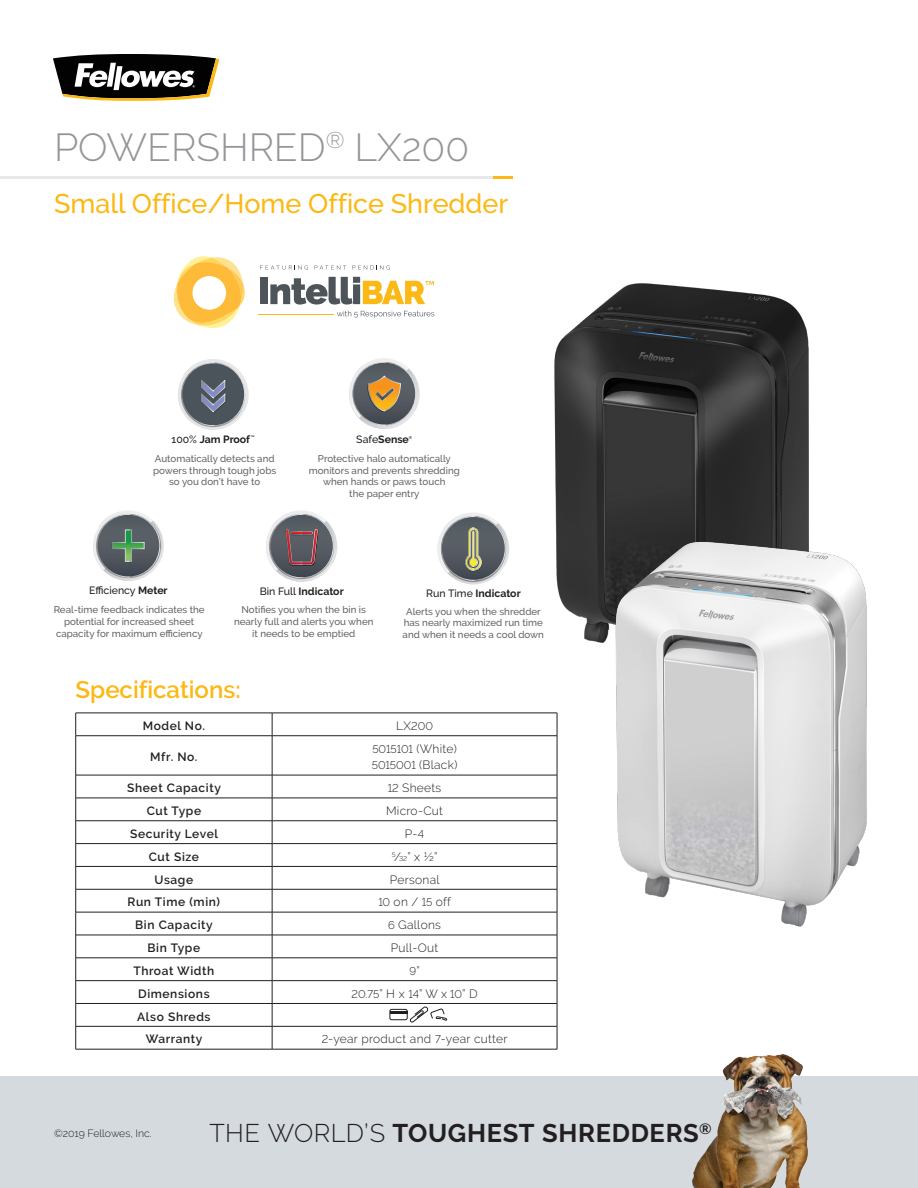
<style>
.page{position:relative;width:918px;height:1188px;background:#fff}
.page>*{position:absolute;margin:0;border:0;box-sizing:border-box;transform-origin:0 0}
.t1{font:300 39px "Raleway";color:#939598}
.Sub_HEAD{font:500 27px "Raleway";color:#fcb814}
.t2{font:700 25.5px "Raleway";letter-spacing:.025em;color:#231f20}
.Sub_HEAD-2{font:600 24px "Raleway";color:#fcb814}
.t3{font:700 14.85px "Raleway";color:#231f20}
.Chart_Bold{font:600 12px "Raleway";letter-spacing:.05em;color:#231f20}
.Chart_Copy{font:300 12px "Raleway";letter-spacing:.025em;color:#231f20}
.Chart_Copy-2{font:300 11.25px "Raleway";color:#231f20}
.t4{font:700 10.5px "Raleway";color:#231f20}
.t5{font:300 10.5px "Raleway";color:#231f20}
.t6{font:500 10.5px "Raleway";color:#231f20}
.Featrue_def{font:500 9.75px/11.7px "Raleway";color:#636366;text-align:center}
.t7{font:600 4.05px "Raleway";color:#231f20}
.s1{font-weight:500}
.s2{font-weight:700}
.s3{font-size:12px}
.s4{font-size:11.25px}
.s5{font-size:7.05px}
.s6{font-weight:300}
</style>
<div class="page">
<div style="left:0;top:1076px;width:918px;height:112px;background:#d4dade"></div>
<img style="left:692px;top:1054px;width:116px;height:134px">
<img style="left:554px;top:283px;width:255px;height:245px">
<img style="left:541px;top:528px;width:326px;height:409px">
<hr style="left:76px;top:713px;width:196px;height:1px;background:#231f20">
<svg style="left:75px;top:713px;width:1px;height:23px"></svg>
<hr style="left:272px;top:713px;width:285px;height:1px;background:#231f20">
<svg style="left:272px;top:713px;width:1px;height:22px"></svg>
<svg style="left:557px;top:713px;width:1px;height:23px"></svg>
<hr style="left:76px;top:735px;width:196px;height:1px;background:#231f20">
<hr style="left:75px;top:736px;width:1px;height:39px;background:#231f20">
<hr style="left:272px;top:735px;width:285px;height:1px;background:#231f20">
<hr style="left:272px;top:736px;width:1px;height:39px;background:#231f20">
<hr style="left:557px;top:736px;width:1px;height:39px;background:#231f20">
<hr style="left:76px;top:775px;width:196px;height:1px;background:#231f20">
<hr style="left:272px;top:775px;width:285px;height:1px;background:#231f20">
<hr style="left:76px;top:798px;width:196px;height:1px;background:#231f20">
<hr style="left:272px;top:798px;width:285px;height:1px;background:#231f20">
<hr style="left:76px;top:821px;width:196px;height:1px;background:#231f20">
<hr style="left:272px;top:821px;width:285px;height:1px;background:#231f20">
<hr style="left:76px;top:843px;width:196px;height:1px;background:#231f20">
<hr style="left:272px;top:843px;width:285px;height:1px;background:#231f20">
<hr style="left:76px;top:866px;width:196px;height:1px;background:#231f20">
<hr style="left:272px;top:866px;width:285px;height:1px;background:#231f20">
<hr style="left:76px;top:889px;width:196px;height:1px;background:#231f20">
<hr style="left:272px;top:889px;width:285px;height:1px;background:#231f20">
<hr style="left:76px;top:912px;width:196px;height:1px;background:#231f20">
<hr style="left:272px;top:912px;width:285px;height:1px;background:#231f20">
<svg style="left:75px;top:775px;width:1px;height:274px"></svg>
<svg style="left:272px;top:775px;width:1px;height:274px"></svg>
<svg style="left:557px;top:775px;width:1px;height:274px"></svg>
<hr style="left:76px;top:1049px;width:196px;height:1px;background:#231f20">
<hr style="left:272px;top:1049px;width:285px;height:1px;background:#231f20">
<hr style="left:76px;top:935px;width:196px;height:1px;background:#231f20">
<hr style="left:272px;top:935px;width:285px;height:1px;background:#231f20">
<hr style="left:76px;top:958px;width:196px;height:1px;background:#231f20">
<hr style="left:272px;top:958px;width:285px;height:1px;background:#231f20">
<hr style="left:76px;top:980px;width:196px;height:1px;background:#231f20">
<hr style="left:272px;top:980px;width:285px;height:1px;background:#231f20">
<hr style="left:76px;top:1003px;width:196px;height:1px;background:#231f20">
<hr style="left:272px;top:1003px;width:285px;height:1px;background:#231f20">
<hr style="left:76px;top:1026px;width:196px;height:1px;background:#231f20">
<hr style="left:272px;top:1026px;width:285px;height:1px;background:#231f20">
<svg style="left:390px;top:1006px;width:57px;height:17px"></svg>
<svg style="left:53px;top:54px;width:166px;height:47px"></svg>
<svg style="left:337px;top:311px;width:97px;height:7px"></svg>
<hr style="left:258px;top:314px;width:75px;height:1px;background:#fcb814">
<div style="left:260px;top:278px;width:7px;height:26px;background:#4d545a"></div>
<svg style="left:270px;top:277px;width:164px;height:28px"></svg>
<svg style="left:260px;top:265px;width:48px;height:5px"></svg>
<svg style="left:315px;top:265px;width:31px;height:5px"></svg>
<svg style="left:353px;top:265px;width:37px;height:5px"></svg>
<svg style="left:174px;top:256px;width:71px;height:72px"></svg>
<svg style="left:178px;top:359px;width:71px;height:71px"></svg>
<svg style="left:93px;top:510px;width:71px;height:71px"></svg>
<svg style="left:349px;top:358px;width:71px;height:71px"></svg>
<svg style="left:266px;top:510px;width:71px;height:72px"></svg>
<img style="left:290px;top:531px;width:23px;height:4px">
<svg style="left:291px;top:532px;width:22px;height:2px"></svg>
<svg style="left:438px;top:513px;width:71px;height:71px"></svg>
<hr style="left:493px;top:176px;width:20px;height:3px;background:#fcb814">
<hr style="left:0;top:176px;width:493px;height:3px;background:#e6e7e9">
<p class="t1" style="left:54px;top:124px;width:417px">POWERSHRED<sup>®</sup> LX200</p>
<p class="Sub_HEAD" style="left:54px;top:188px;width:456px">Small Office/Home Office Shredder</p>
<p class="t4" style="left:172px;top:433px;width:85px"><span class="s1">100%</span> Jam Proof <sup>™</sup></p>
<p class="Featrue_def" style="left:153px;top:453px;width:125px">Automatically detects and powers through tough jobs so you don’t have to</p>
<p class="t4" style="left:356px;top:433px;width:54px"><span class="s1">Safe</span>Sense</p>
<p class="t7" style="left:409px;top:435px;width:5px">®</p>
<p class="Featrue_def" style="left:309px;top:453px;width:153px">Protective halo automatically monitors and prevents shredding when hands or paws touch<br>the paper entry</p>
<p class="t6" style="left:89px;top:585px;width:80px">Efficiency <span class="s2">Meter</span></p>
<p class="Featrue_def" style="left:54px;top:604px;width:153px">Real-time feedback indicates the potential for increased sheet capacity for maximum efficiency</p>
<p class="t4" style="left:260px;top:585px;width:86px"><span class="s1">Bin Full</span> Indicator</p>
<p class="Featrue_def" style="left:234px;top:604px;width:141px">Notifies you when the bin is nearly full and alerts you when it needs to be emptied</p>
<p class="Sub_HEAD-2" style="left:76px;top:676px;width:167px">Specifications:</p>
<p class="t4" style="left:426px;top:588px;width:96px"><span class="s1">Run Time</span> Indicator</p>
<p class="Featrue_def" style="left:403px;top:606px;width:143px">Alerts you when the shredder has nearly maximized run time and when it needs a cool down</p>
<p class="Chart_Bold" style="left:143px;top:719px;width:64px">Model No.</p>
<p class="Chart_Copy-2" style="left:396px;top:719px;width:38px"><span class="s3">LX</span>200</p>
<p class="Chart_Bold" style="left:150px;top:750px;width:49px">Mfr. No.</p>
<p class="Chart_Copy-2" style="left:372px;top:742px;width:86px">5015101 <span class="s3">(White)</span></p>
<p class="Chart_Copy-2" style="left:372px;top:759px;width:87px">5015001 <span class="s3">(Black)</span></p>
<p class="Chart_Bold" style="left:127px;top:781px;width:95px">Sheet Capacity</p>
<p class="Chart_Copy" style="left:388px;top:781px;width:55px"><span class="s4">12</span> Sheets</p>
<p class="Chart_Bold" style="left:147px;top:804px;width:56px">Cut Type</p>
<p class="Chart_Copy" style="left:386px;top:804px;width:59px">Micro-Cut</p>
<p class="Chart_Bold" style="left:130px;top:827px;width:90px">Security Level</p>
<p class="Chart_Copy" style="left:405px;top:827px;width:21px">P-<span class="s4">4</span></p>
<p class="Chart_Bold" style="left:149px;top:850px;width:52px">Cut Size</p>
<p class="Chart_Copy" style="left:392px;top:849px;width:47px"><sup>5</sup>/<span class="s5">32</span>” x ½”</p>
<p class="Chart_Bold" style="left:155px;top:872px;width:40px">Usage</p>
<p class="Chart_Copy" style="left:390px;top:872px;width:51px">Personal</p>
<p class="Chart_Bold" style="left:128px;top:895px;width:94px">Run Time (min)</p>
<p class="Chart_Copy" style="left:378px;top:895px;width:74px"><span class="s4">10</span> on / <span class="s4">15</span> off</p>
<p class="Chart_Bold" style="left:135px;top:918px;width:79px">Bin Capacity</p>
<p class="Chart_Copy" style="left:388px;top:918px;width:54px"><span class="s4">6</span> Gallons</p>
<p class="Chart_Bold" style="left:148px;top:941px;width:54px">Bin Type</p>
<p class="Chart_Copy" style="left:391px;top:941px;width:49px">Pull-Out</p>
<p class="Chart_Bold" style="left:133px;top:964px;width:82px">Throat Width</p>
<p class="Chart_Copy-2" style="left:410px;top:964px;width:12px">9<span class="s3">”</span></p>
<p class="Chart_Bold" style="left:138px;top:987px;width:73px">Dimensions</p>
<p class="Chart_Copy-2" style="left:352px;top:987px;width:127px">20.75<span class="s3">” H x</span> 14<span class="s3">” W x</span> 10<span class="s3">” D</span></p>
<p class="Chart_Bold" style="left:137px;top:1009px;width:75px">Also Shreds</p>
<p class="Chart_Bold" style="left:146px;top:1032px;width:58px">Warranty</p>
<p class="Chart_Copy" style="left:322px;top:1032px;width:187px"><span class="s4">2</span>-year product and <span class="s4">7</span>-year cutter</p>
<p class="t5" style="left:54px;top:1127px;width:99px">©2019 Fellowes, Inc.</p>
<h3 class="t3" style="left:699px;top:1120px;width:14px">®</h3>
<h3 class="t2" style="left:209px;top:1118px;width:491px"><span class="s6">THE WORLD’S</span> TOUGHEST SHREDDERS</h3>
</div>
